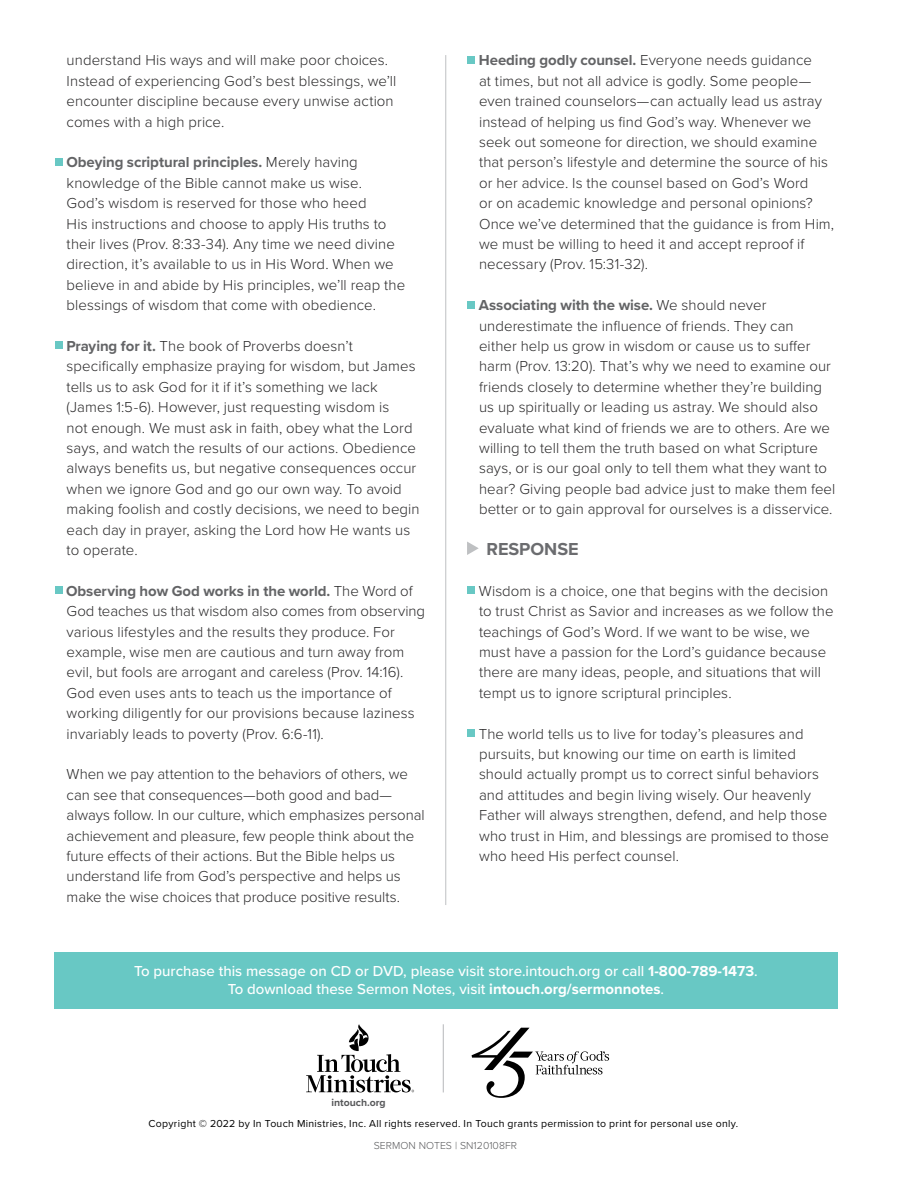
<style>
.page{position:relative;width:918px;height:1188px;background:#fff}
.page>*{position:absolute;margin:0;border:0;box-sizing:border-box;transform-origin:0 0}
.t1{font:700 18px "Proxima Nova";color:#6b6c6f}
.t2{font:300 15px/20.4px "Proxima Nova";letter-spacing:.005em;color:#292829}
.t3{font:500 15px/18px "Proxima Nova";color:#fff;text-align:center}
.t4{font:10.5px "Proxima Nova";letter-spacing:.025em;color:#000}
.t5{font:300 10.5px "Proxima Nova";color:#58595b}
.t6{font:700 10.5px "Proxima Nova";color:#58595b}
.s1{font-weight:700;color:#636466}
.s2{font-weight:700}
</style>
<div class="page">
<div style="left:54px;top:953px;width:783px;height:56px;background:#68c8c4"></div>
<div style="left:55px;top:158px;width:7px;height:8px;background:#68c8c4"></div>
<div style="left:55px;top:341px;width:7px;height:8px;background:#68c8c4"></div>
<div style="left:55px;top:586px;width:7px;height:8px;background:#68c8c4"></div>
<div style="left:467px;top:56px;width:8px;height:8px;background:#68c8c4"></div>
<div style="left:467px;top:301px;width:8px;height:8px;background:#68c8c4"></div>
<svg style="left:467px;top:542px;width:12px;height:13px"></svg>
<div style="left:467px;top:586px;width:8px;height:8px;background:#68c8c4"></div>
<div style="left:467px;top:729px;width:8px;height:8px;background:#68c8c4"></div>
<hr style="left:445px;top:55px;width:1px;height:850px;background:#bec0c2">
<svg style="left:306px;top:1024px;width:108px;height:68px"></svg>
<hr style="left:443px;top:1024px;width:1px;height:68px;background:#bec0c2">
<svg style="left:472px;top:1028px;width:137px;height:70px"></svg>
<p class="t2" style="left:67px;top:49px;width:331px">understand His ways and will make poor choices.<br>Instead of experiencing God’s best blessings, we’ll encounter discipline because every unwise action comes with a high price.</p>
<p class="t2" style="left:66px;top:151px;width:340px"><span class="s1">Obeying scriptural principles.</span> Merely having knowledge of the Bible cannot make us wise.<br>God’s wisdom is reserved for those who heed<br>His instructions and choose to apply His truths to their lives (Prov. 8:33-34). Any time we need divine direction, it’s available to us in His Word. When we believe in and abide by His principles, we’ll reap the blessings of wisdom that come with obedience.</p>
<p class="t2" style="left:66px;top:335px;width:355px"><span class="s1">Praying for it.</span> The book of Proverbs doesn’t specifically emphasize praying for wisdom, but James tells us to ask God for it if it’s something we lack (James 1:5-6). However, just requesting wisdom is<br>not enough. We must ask in faith, obey what the Lord says, and watch the results of our actions. Obedience always benefits us, but negative consequences occur when we ignore God and go our own way. To avoid making foolish and costly decisions, we need to begin each day in prayer, asking the Lord how He wants us to operate.</p>
<p class="t2" style="left:66px;top:580px;width:361px"><span class="s1">Observing how God works in the world.</span> The Word of God teaches us that wisdom also comes from observing various lifestyles and the results they produce. For example, wise men are cautious and turn away from evil, but fools are arrogant and careless (Prov. 14:16).<br>God even uses ants to teach us the importance of working diligently for our provisions because laziness invariably leads to poverty (Prov. 6:6-11).</p>
<p class="t2" style="left:67px;top:763px;width:360px">When we pay attention to the behaviors of others, we can see that consequences—both good and bad— always follow. In our culture, which emphasizes personal achievement and pleasure, few people think about the future effects of their actions. But the Bible helps us understand life from God’s perspective and helps us make the wise choices that produce positive results.</p>
<p class="t2" style="left:479px;top:49px;width:357px"><span class="s1">Heeding godly counsel.</span> Everyone needs guidance<br>at times, but not all advice is godly. Some people— even trained counselors—can actually lead us astray instead of helping us find God’s way. Whenever we seek out someone for direction, we should examine that person’s lifestyle and determine the source of his or her advice. Is the counsel based on God’s Word<br>or on academic knowledge and personal opinions?<br>Once we’ve determined that the guidance is from Him, we must be willing to heed it and accept reproof if necessary (Prov. 15:31-32).</p>
<p class="t2" style="left:479px;top:294px;width:358px"><span class="s1">Associating with the wise.</span> We should never underestimate the influence of friends. They can<br>either help us grow in wisdom or cause us to suffer harm (Prov. 13:20). That’s why we need to examine our friends closely to determine whether they’re building us up spiritually or leading us astray. We should also evaluate what kind of friends we are to others. Are we willing to tell them the truth based on what Scripture says, or is our goal only to tell them what they want to hear? Giving people bad advice just to make them feel better or to gain approval for ourselves is a disservice.</p>
<p class="t1" style="left:486px;top:536px;width:94px">RESPONSE</p>
<p class="t2" style="left:479px;top:580px;width:356px">Wisdom is a choice, one that begins with the decision to trust Christ as Savior and increases as we follow the teachings of God’s Word. If we want to be wise, we must have a passion for the Lord’s guidance because there are many ideas, people, and situations that will tempt us to ignore scriptural principles.</p>
<p class="t2" style="left:479px;top:723px;width:352px">The world tells us to live for today’s pleasures and pursuits, but knowing our time on earth is limited should actually prompt us to correct sinful behaviors and attitudes and begin living wisely. Our heavenly Father will always strengthen, defend, and help those who trust in Him, and blessings are promised to those who heed His perfect counsel.</p>
<p class="t3" style="left:134px;top:962px;width:625px">To purchase this message on CD or DVD, please visit store.intouch.org or call <span class="s2">1-800-789-1473</span>.<br>To download these Sermon Notes, visit <span class="s2">intouch.org/sermonnotes</span>.</p>
<p class="t6" style="left:331px;top:1095px;width:56px">intouch.org</p>
<p class="t4" style="left:149px;top:1115px;width:591px">Copyright © 2022 by In Touch Ministries, Inc. All rights reserved. In Touch grants permission to print for personal use only.</p>
<p class="t5" style="left:374px;top:1138px;width:145px">SERMON NOTES | SN120108FR</p>
</div>
